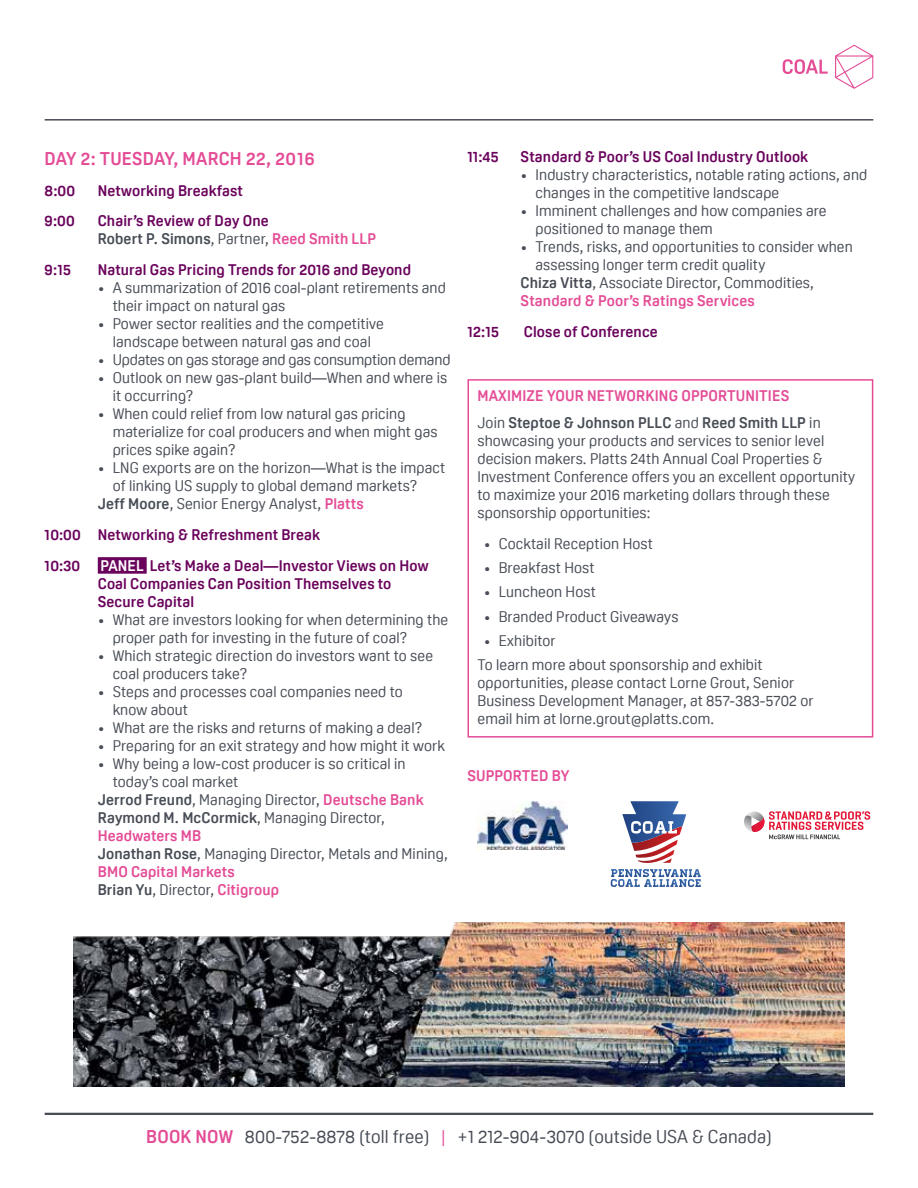
<style>
.page{position:relative;width:918px;height:1188px;background:#fff}
.page>*{position:absolute;margin:0;border:0;box-sizing:border-box;transform-origin:0 0}
.t1{font:18px "Platts Oscine";letter-spacing:.01em;color:#474c55}
.t2{font:700 18px "Platts Oscine";letter-spacing:.005em;color:#e44c96}
.t3{font:15px/18px "Platts Oscine";letter-spacing:.01em;color:#474c55}
.t4{font:700 15px/18px "Platts Oscine";letter-spacing:.01em;color:#6a035c}
.t5{font:700 15px/26.5px "Platts Oscine";letter-spacing:.01em;color:#e44c96}
.t6{font:15px "Platts Oscine";letter-spacing:-.01em;color:#474c55}
.t7{font:700 15px "Platts Oscine";letter-spacing:.01em;color:#474c55}
.s1{color:#474c55}
.s2{font-weight:400;color:#474c55}
.s3{color:#e44c96}
.s4{font-weight:700}
.s5{font-weight:700;color:#e44c96}
.s6{color:#fff}
.s7{font-weight:400}
</style>
<div class="page">
<hr style="left:45px;top:1113px;width:828px;height:2px;background:#474c55">
<hr style="left:45px;top:119px;width:828px;height:2px;background:#474c55">
<svg style="left:835px;top:45px;width:38px;height:44px"></svg>
<svg style="left:783px;top:59px;width:45px;height:15px"></svg>
<div style="left:98px;top:557px;width:49px;height:17px;background:#6a035c"></div>
<div style="left:468px;top:379px;width:405px;height:359px;border:2px solid #e44c96"></div>
<img style="left:478px;top:801px;width:90px;height:48px">
<svg style="left:611px;top:801px;width:90px;height:86px"></svg>
<svg style="left:744px;top:811px;width:126px;height:28px"></svg>
<img style="left:74px;top:923px;width:770px;height:163px">
<p class="t2" style="left:45px;top:148px;width:272px">DAY 2: TUESDAY, MARCH 22, 2016</p>
<p class="t4" style="left:45px;top:181px;width:32px">8:00</p>
<p class="t4" style="left:98px;top:181px;width:147px">Networking Breakfast</p>
<p class="t4" style="left:45px;top:212px;width:32px">9:00</p>
<p class="t4" style="left:98px;top:212px;width:280px">Chair’s Review of Day One<br><span class="s1">Robert P. Simons</span><span class="s2">, Partner,</span> <span class="s3">Reed Smith LLP</span></p>
<p class="t4" style="left:45px;top:261px;width:28px">9:15</p>
<p class="t4" style="left:98px;top:261px;width:315px">Natural Gas Pricing Trends for 2016 and Beyond</p>
<p class="t3" style="left:113px;top:279px;width:335px;text-indent:-15px">• A summarization of 2016 coal-plant retirements and their impact on natural gas</p>
<p class="t3" style="left:98px;top:315px;width:288px;text-align:center">• Power sector realities and the competitive landscape between natural gas and coal</p>
<p class="t6" style="left:98px;top:352px;width:354px">• Updates on gas storage and gas consumption demand</p>
<p class="t3" style="left:113px;top:369px;width:336px;text-indent:-15px">• Outlook on new gas-plant build—When and where is it occurring?</p>
<p class="t3" style="left:113px;top:405px;width:326px;text-indent:-15px">• When could relief from low natural gas pricing materialize for coal producers and when might gas prices spike again?</p>
<p class="t3" style="left:98px;top:459px;width:349px">• LNG exports are on the horizon—What is the impact</p>
<p class="t3" style="left:113px;top:477px;width:306px">of linking US supply to global demand markets?</p>
<p class="t3" style="left:98px;top:495px;width:268px"><span class="s4">Jeff Moore</span>, Senior Energy Analyst, <span class="s5">Platts</span></p>
<p class="t4" style="left:45px;top:519px;width:277px;line-height:30.8px">10:00 Networking &amp; Refreshment Break<br>10:30</p>
<p class="t4" style="left:98px;top:556px;width:332px"><span class="s6">PANEL</span> Let’s Make a Deal—Investor Views on How<br>Coal Companies Can Position Themselves to<br>Secure Capital</p>
<p class="t3" style="left:113px;top:610px;width:337px;text-indent:-15px">• What are investors looking for when determining the proper path for investing in the future of coal?</p>
<p class="t3" style="left:113px;top:646px;width:322px;text-indent:-15px">• Which strategic direction do investors want to see coal producers take?</p>
<p class="t3" style="left:113px;top:682px;width:292px;text-indent:-15px">• Steps and processes coal companies need to know about</p>
<p class="t3" style="left:98px;top:718px;width:326px">• What are the risks and returns of making a deal?</p>
<p class="t3" style="left:98px;top:736px;width:349px">• Preparing for an exit strategy and how might it work</p>
<p class="t3" style="left:98px;top:754px;width:309px">• Why being a low-cost producer is so critical in</p>
<p class="t3" style="left:113px;top:772px;width:127px">today’s coal market</p>
<p class="t3" style="left:98px;top:790px;width:327px"><span class="s4">Jerrod Freund</span>, Managing Director, <span class="s5">Deutsche Bank</span></p>
<p class="t7" style="left:98px;top:809px;width:289px">Raymond M. McCormick<span class="s7">, Managing Director,</span></p>
<p class="t5" style="left:98px;top:822px;width:105px">Headwaters MB</p>
<p class="t3" style="left:98px;top:844px;width:352px"><span class="s4">Jonathan Rose</span>, Managing Director, Metals and Mining,</p>
<p class="t5" style="left:98px;top:858px;width:139px">BMO Capital Markets</p>
<p class="t3" style="left:98px;top:880px;width:183px"><span class="s4">Brian Yu</span>, Director, <span class="s5">Citigroup</span></p>
<p class="t4" style="left:468px;top:148px;width:33px">11:45</p>
<p class="t4" style="left:521px;top:148px;width:289px">Standard &amp; Poor’s US Coal Industry Outlook</p>
<p class="t3" style="left:536px;top:166px;width:333px;text-indent:-15px">• Industry characteristics, notable rating actions, and changes in the competitive landscape</p>
<p class="t3" style="left:536px;top:202px;width:293px;text-indent:-15px">• Imminent challenges and how companies are positioned to manage them</p>
<p class="t3" style="left:521px;top:238px;width:334px">• Trends, risks, and opportunities to consider when</p>
<p class="t3" style="left:536px;top:256px;width:231px">assessing longer term credit quality</p>
<p class="t3" style="left:521px;top:274px;width:295px"><span class="s4">Chiza Vitta</span>, Associate Director, Commodities,</p>
<p class="t5" style="left:521px;top:288px;width:236px">Standard &amp; Poor’s Ratings Services</p>
<p class="t4" style="left:468px;top:323px;width:33px">12:15</p>
<p class="t4" style="left:524px;top:323px;width:136px">Close of Conference</p>
<p class="t5" style="left:478px;top:383px;width:345px">MAXIMIZE YOUR NETWORKING OPPORTUNITIES<br><span class="s2">Join</span> <span class="s1">Steptoe &amp; Johnson PLLC</span> <span class="s2">and</span> <span class="s1">Reed Smith LLP</span> <span class="s2">in</span></p>
<p class="t3" style="left:478px;top:432px;width:379px">showcasing your products and services to senior level decision makers. Platts 24th Annual Coal Properties &amp; Investment Conference offers you an excellent opportunity to maximize your 2016 marketing dollars through these sponsorship opportunities:</p>
<p class="t3" style="left:484px;top:534px;width:171px">• Cocktail Reception Host</p>
<p class="t3" style="left:484px;top:559px;width:112px">• Breakfast Host</p>
<p class="t3" style="left:484px;top:583px;width:114px">• Luncheon Host</p>
<p class="t3" style="left:484px;top:608px;width:196px">• Branded Product Giveaways</p>
<p class="t3" style="left:478px;top:629px;width:287px;line-height:24.3px;text-indent:6px">• Exhibitor<br>To learn more about sponsorship and exhibit</p>
<p class="t3" style="left:478px;top:674px;width:338px">opportunities, please contact Lorne Grout, Senior<br>Business Development Manager, at 857-383-5702 or email him at lorne.grout@platts.com.</p>
<p class="t5" style="left:468px;top:762px;width:103px">SUPPORTED BY</p>
<p class="t1" style="left:146px;top:1127px;width:627px"><span class="s5">BOOK NOW</span> 800-752-8878 (toll free) <span class="s3">|</span> +1 212-904-3070 (outside USA &amp; Canada)</p>
</div>
